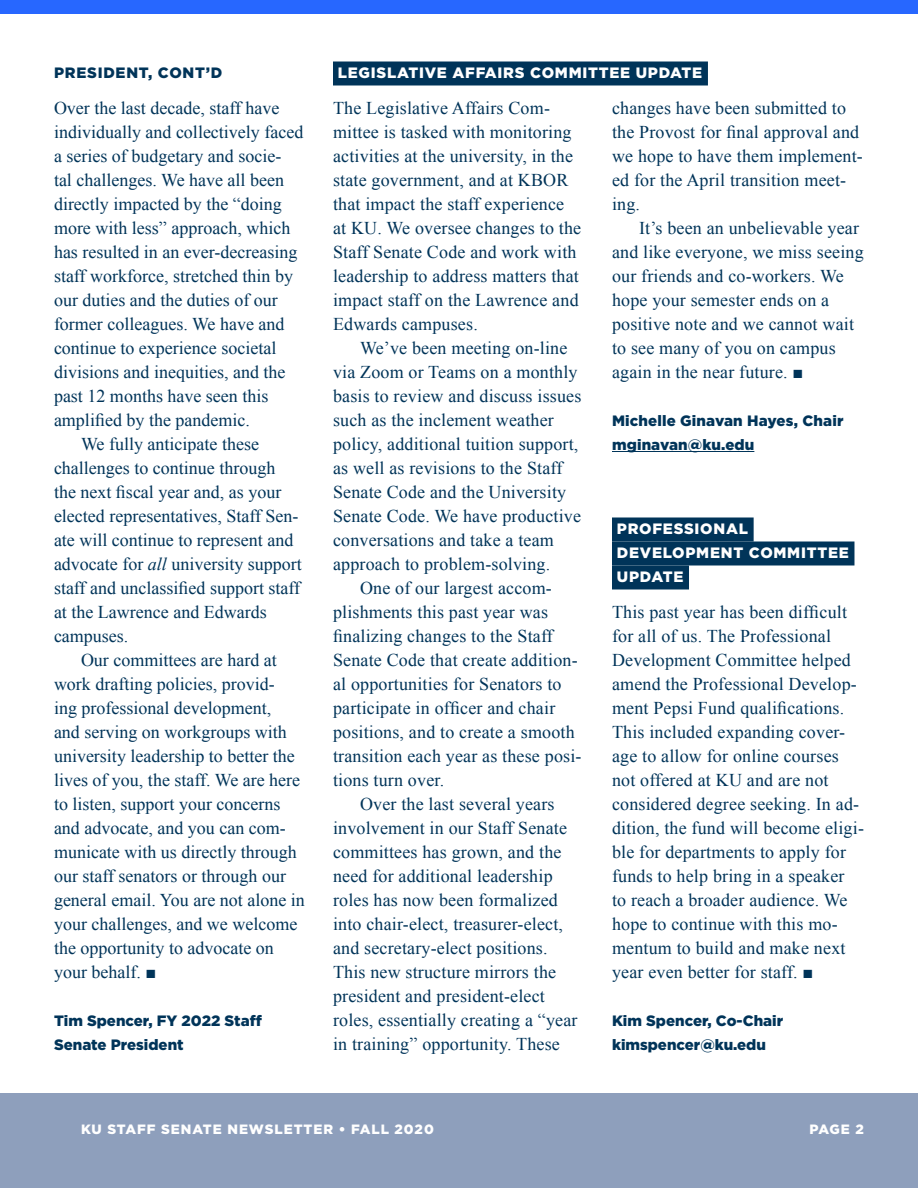
<style>
.page{position:relative;width:918px;height:1188px;background:#fff}
.page>*{position:absolute;margin:0;border:0;box-sizing:border-box;transform-origin:0 0}
.t1{font:18px/24px "Times New Roman";letter-spacing:.01em;color:#003459}
.t2{font:900 15px/24px "Gotham";color:#003459}
.t3{font:900 15px/24px "Gotham";letter-spacing:.05em;color:#fff}
.t4{font:900 15px "Gotham";letter-spacing:.05em;color:#003459}
.t5{font:900 13.5px "Gotham";letter-spacing:.07em;color:#fff}
.s1{font-style:italic}
</style>
<div class="page">
<div style="left:0;top:1094px;width:648px;height:94px;background:#8e9fbc"></div>
<div style="left:648px;top:1094px;width:270px;height:94px;background:#8e9fbc"></div>
<div style="left:0;top:0;width:918px;height:14px;background:#2767ff"></div>
<div style="left:333px;top:62px;width:375px;height:24px;background:#003459"></div>
<hr style="left:612px;top:451px;width:142px;height:1px;background:#003459">
<div style="left:612px;top:518px;width:142px;height:24px;background:#003459"></div>
<div style="left:612px;top:542px;width:242px;height:24px;background:#003459"></div>
<div style="left:612px;top:566px;width:77px;height:24px;background:#003459"></div>
<p class="t4" style="left:54px;top:62px;width:170px">PRESIDENT, CONT’D</p>
<p class="t3" style="left:338px;top:61px;width:366px">LEGISLATIVE AFFAIRS COMMITTEE UPDATE</p>
<p class="t1" style="left:333px;top:96px;width:250px">The Legislative Affairs Com&shy;mittee is tasked with monitoring activities at the university, in the state government, and at KBOR that impact the staff experience at KU. We oversee changes to the<br>Staff Senate Code and work with leadership to address matters that impact staff on the Lawrence and<br>Edwards campuses.</p>
<p class="t1" style="left:360px;top:336px;width:209px">We’ve been meeting on-line</p>
<p class="t1" style="left:333px;top:360px;width:246px">via Zoom or Teams on a monthly</p>
<p class="t1" style="left:333px;top:384px;width:250px">basis to review and discuss issues</p>
<p class="t1" style="left:333px;top:408px;width:222px">such as the inclement weather</p>
<p class="t1" style="left:333px;top:432px;width:247px">policy, additional tuition support,</p>
<p class="t1" style="left:333px;top:456px;width:231px">as well as revisions to the Staff</p>
<p class="t1" style="left:333px;top:480px;width:235px">Senate Code and the University</p>
<p class="t1" style="left:333px;top:504px;width:250px">Senate Code. We have productive</p>
<p class="t1" style="left:333px;top:528px;width:222px">conversations and take a team</p>
<p class="t1" style="left:333px;top:552px;width:219px">approach to problem-solving.</p>
<p class="t1" style="left:360px;top:576px;width:193px">One of our largest accom-</p>
<p class="t1" style="left:333px;top:600px;width:217px">plishments this past year was</p>
<p class="t1" style="left:333px;top:624px;width:221px">finalizing changes to the Staff</p>
<p class="t1" style="left:333px;top:648px;width:246px">Senate Code that create addition-</p>
<p class="t1" style="left:333px;top:672px;width:230px">al opportunities for Senators to</p>
<p class="t1" style="left:333px;top:696px;width:224px">participate in officer and chair</p>
<p class="t1" style="left:333px;top:720px;width:243px">positions, and to create a smooth</p>
<p class="t1" style="left:333px;top:744px;width:250px">transition each year as these posi-</p>
<p class="t1" style="left:333px;top:768px;width:113px">tions turn over.</p>
<p class="t1" style="left:360px;top:792px;width:196px">Over the last several years</p>
<p class="t1" style="left:333px;top:816px;width:236px">involvement in our Staff Senate</p>
<p class="t1" style="left:333px;top:840px;width:230px">committees has grown, and the</p>
<p class="t1" style="left:333px;top:864px;width:221px">need for additional leadership</p>
<p class="t1" style="left:333px;top:888px;width:226px">roles has now been formalized</p>
<p class="t1" style="left:333px;top:911px;width:232px">into chair-elect, treasurer-elect,</p>
<p class="t1" style="left:333px;top:935px;width:216px">and secretary-elect positions.</p>
<p class="t1" style="left:333px;top:959px;width:225px">This new structure mirrors the</p>
<p class="t1" style="left:333px;top:983px;width:213px">president and president-elect</p>
<p class="t1" style="left:333px;top:1007px;width:246px">roles, essentially creating a “year</p>
<p class="t1" style="left:333px;top:1031px;width:228px">in training” opportunity. These</p>
<p class="t1" style="left:54px;top:96px;width:227px">Over the last decade, staff have</p>
<p class="t1" style="left:54px;top:120px;width:251px">individually and collectively faced</p>
<p class="t1" style="left:54px;top:144px;width:229px">a series of budgetary and socie-</p>
<p class="t1" style="left:54px;top:168px;width:232px">tal challenges. We have all been</p>
<p class="t1" style="left:54px;top:192px;width:229px">directly impacted by the “doing</p>
<p class="t1" style="left:54px;top:216px;width:238px">more with less” approach, which</p>
<p class="t1" style="left:54px;top:240px;width:245px">has resulted in an ever-decreasing</p>
<p class="t1" style="left:54px;top:264px;width:241px">staff workforce, stretched thin by</p>
<p class="t1" style="left:54px;top:288px;width:225px">our duties and the duties of our</p>
<p class="t1" style="left:54px;top:312px;width:232px">former colleagues. We have and</p>
<p class="t1" style="left:54px;top:336px;width:224px">continue to experience societal</p>
<p class="t1" style="left:54px;top:360px;width:233px">divisions and inequities, and the</p>
<p class="t1" style="left:54px;top:384px;width:216px">past 12 months have seen this</p>
<p class="t1" style="left:54px;top:408px;width:197px">amplified by the pandemic.</p>
<p class="t1" style="left:81px;top:432px;width:180px">We fully anticipate these</p>
<p class="t1" style="left:54px;top:456px;width:223px">challenges to continue through</p>
<p class="t1" style="left:54px;top:480px;width:229px">the next fiscal year and, as your</p>
<p class="t1" style="left:54px;top:504px;width:246px">elected representatives, Staff Sen-</p>
<p class="t1" style="left:54px;top:528px;width:241px">ate will continue to represent and</p>
<p class="t1" style="left:54px;top:552px;width:249px">advocate for <span class="s1">all</span> university support</p>
<p class="t1" style="left:54px;top:576px;width:248px">staff and unclassified support staff</p>
<p class="t1" style="left:54px;top:600px;width:214px">at the Lawrence and Edwards</p>
<p class="t1" style="left:54px;top:624px;width:76px">campuses.</p>
<p class="t1" style="left:81px;top:648px;width:197px">Our committees are hard at</p>
<p class="t1" style="left:54px;top:672px;width:222px">work drafting policies, provid-</p>
<p class="t1" style="left:54px;top:696px;width:219px">ing professional development,</p>
<p class="t1" style="left:54px;top:720px;width:234px">and serving on workgroups with</p>
<p class="t1" style="left:54px;top:744px;width:242px">university leadership to better the</p>
<p class="t1" style="left:54px;top:768px;width:248px">lives of you, the staff. We are here</p>
<p class="t1" style="left:54px;top:792px;width:228px">to listen, support your concerns</p>
<p class="t1" style="left:54px;top:816px;width:233px">and advocate, and you can com-</p>
<p class="t1" style="left:54px;top:840px;width:244px">municate with us directly through</p>
<p class="t1" style="left:54px;top:864px;width:234px">our staff senators or through our</p>
<p class="t1" style="left:54px;top:888px;width:252px">general email. You are not alone in</p>
<p class="t1" style="left:54px;top:911px;width:245px">your challenges, and we welcome</p>
<p class="t1" style="left:54px;top:935px;width:221px">the opportunity to advocate on</p>
<p class="t1" style="left:54px;top:959px;width:104px">your behalf. ■</p>
<p class="t2" style="left:54px;top:1009px;width:209px">Tim Spencer, FY 2022 Staff<br>Senate President</p>
<p class="t1" style="left:612px;top:96px;width:252px">changes have been submitted to the Provost for final approval and we hope to have them implement&shy;ed for the April transition meet&shy;ing.</p>
<p class="t1" style="left:612px;top:216px;width:253px;text-indent:27px">It’s been an unbelievable year and like everyone, we miss seeing our friends and co-workers. We hope your semester ends on a positive note and we cannot wait to see many of you on campus again in the near future. ■</p>
<p class="t2" style="left:612px;top:409px;width:233px">Michelle Ginavan Hayes, Chair mginavan@ku.edu</p>
<p class="t3" style="left:617px;top:517px;width:233px">PROFESSIONAL<br>DEVELOPMENT COMMITTEE<br>UPDATE</p>
<p class="t1" style="left:612px;top:600px;width:254px">This past year has been difficult for all of us. The Professional<br>Development Committee helped amend the Professional Develop&shy;ment Pepsi Fund qualifications.<br>This included expanding cover&shy;age to allow for online courses not offered at KU and are not considered degree seeking. In ad&shy;dition, the fund will become eligi&shy;ble for departments to apply for funds to help bring in a speaker<br>to reach a broader audience. We hope to continue with this mo&shy;mentum to build and make next year even better for staff. ■</p>
<p class="t2" style="left:612px;top:1009px;width:173px">Kim Spencer, Co-Chair kimspencer@ku.edu</p>
<p class="t5" style="left:81px;top:1120px;width:354px">KU STAFF SENATE NEWSLETTER • FALL 2020</p>
<p class="t5" style="left:809px;top:1120px;width:56px">PAGE 2</p>
</div>
